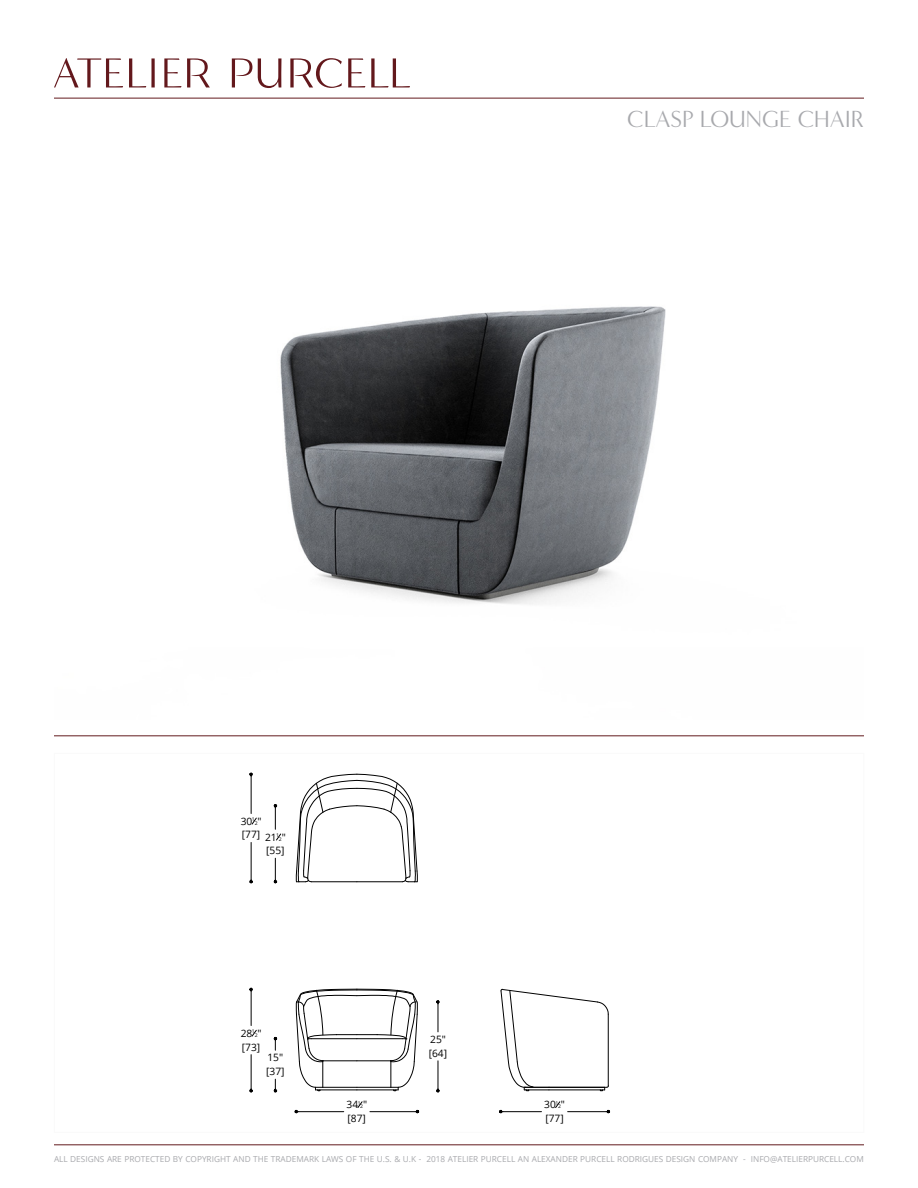
<style>
.page{position:relative;width:918px;height:1188px;background:#fff}
.page>*{position:absolute;margin:0;border:0;box-sizing:border-box;transform-origin:0 0}
.t1{font:24px "Minerva Modern";color:#a8a9ad}
.t2{font:10.2px/13.6px "Open Sans";color:#000}
.t3{font:8.25px "Open Sans";color:#a8a9ad}
.t4{font:5.1px "Open Sans";color:#000}
.s1{font-size:10.2px}
</style>
<div class="page">
<hr style="left:54px;top:98px;width:810px;height:1px;background:#631b1e">
<svg style="left:54px;top:58px;width:69px;height:29px"></svg>
<svg style="left:129px;top:58px;width:26px;height:29px"></svg>
<svg style="left:232px;top:58px;width:49px;height:30px"></svg>
<svg style="left:348px;top:58px;width:17px;height:29px"></svg>
<svg style="left:371px;top:58px;width:39px;height:29px"></svg>
<svg style="left:290px;top:58px;width:52px;height:30px"></svg>
<svg style="left:164px;top:58px;width:46px;height:29px"></svg>
<hr style="left:54px;top:1145px;width:810px;height:1px;background:#631b1e">
<hr style="left:54px;top:736px;width:810px;height:1px;background:#631b1e">
<svg style="left:296px;top:773px;width:122px;height:110px"></svg>
<hr style="left:298px;top:1111px;width:46px;height:1px;background:#000">
<hr style="left:370px;top:1111px;width:45px;height:1px;background:#000">
<svg style="left:294px;top:1110px;width:4px;height:3px"></svg>
<svg style="left:357px;top:1101px;width:6px;height:7px"></svg>
<svg style="left:296px;top:988px;width:122px;height:103px"></svg>
<svg style="left:274px;top:1037px;width:3px;height:13px"></svg>
<svg style="left:274px;top:1079px;width:3px;height:14px"></svg>
<hr style="left:251px;top:992px;width:1px;height:34px;background:#000">
<hr style="left:251px;top:1055px;width:1px;height:34px;background:#000">
<svg style="left:249px;top:988px;width:4px;height:4px"></svg>
<svg style="left:249px;top:1089px;width:4px;height:4px"></svg>
<svg style="left:251px;top:1030px;width:6px;height:7px"></svg>
<svg style="left:274px;top:858px;width:3px;height:25px"></svg>
<svg style="left:274px;top:804px;width:7px;height:37px"></svg>
<hr style="left:251px;top:776px;width:1px;height:38px;background:#000">
<hr style="left:251px;top:842px;width:1px;height:38px;background:#000">
<svg style="left:249px;top:772px;width:4px;height:4px"></svg>
<svg style="left:249px;top:880px;width:4px;height:3px"></svg>
<svg style="left:251px;top:817px;width:6px;height:8px"></svg>
<hr style="left:503px;top:1111px;width:38px;height:1px;background:#000">
<hr style="left:568px;top:1111px;width:38px;height:1px;background:#000">
<svg style="left:499px;top:1110px;width:4px;height:3px"></svg>
<svg style="left:555px;top:1101px;width:6px;height:7px"></svg>
<svg style="left:500px;top:989px;width:109px;height:102px"></svg>
<svg style="left:436px;top:1000px;width:4px;height:32px"></svg>
<svg style="left:436px;top:1061px;width:4px;height:32px"></svg>
<img style="left:280px;top:306px;width:386px;height:298px">
<p class="t1" style="left:627px;top:105px;width:238px">CLASP LOUNGE CHAIR</p>
<p class="t2" style="left:241px;top:814px;width:16px">30<sup>1</sup></p>
<p class="t4" style="left:255px;top:819px;width:8px">2<span class="s1">"</span></p>
<p class="t2" style="left:242px;top:828px;width:20px">[77]</p>
<p class="t2" style="left:265px;top:830px;width:15px">21<sup>1</sup></p>
<p class="t4" style="left:279px;top:835px;width:9px">2<span class="s1">"</span></p>
<p class="t2" style="left:266px;top:843px;width:20px">[55]</p>
<p class="t2" style="left:241px;top:1026px;width:16px">28<sup>1</sup></p>
<p class="t4" style="left:255px;top:1032px;width:8px">2<span class="s1">"</span></p>
<p class="t2" style="left:242px;top:1040px;width:20px">[73]</p>
<p class="t2" style="left:266px;top:1051px;width:20px">15" [37]</p>
<p class="t2" style="left:347px;top:1098px;width:16px">34<sup>1</sup></p>
<p class="t4" style="left:360px;top:1103px;width:9px">2<span class="s1">"</span></p>
<p class="t2" style="left:348px;top:1111px;width:20px">[87]</p>
<p class="t2" style="left:429px;top:1032px;width:20px">25" [64]</p>
<p class="t2" style="left:544px;top:1098px;width:16px">30<sup>1</sup></p>
<p class="t4" style="left:558px;top:1103px;width:9px">2<span class="s1">"</span></p>
<p class="t2" style="left:545px;top:1111px;width:20px">[77]</p>
<p class="t3" style="left:54px;top:1153px;width:811px">ALL DESIGNS ARE PROTECTED BY COPYRIGHT AND THE TRADEMARK LAWS OF THE U.S. &amp; U.K - 2018 ATELIER PURCELL AN ALEXANDER PURCELL RODRIGUES DESIGN COMPANY - INFO@ATELIERPURCELL.COM</p>
</div>
